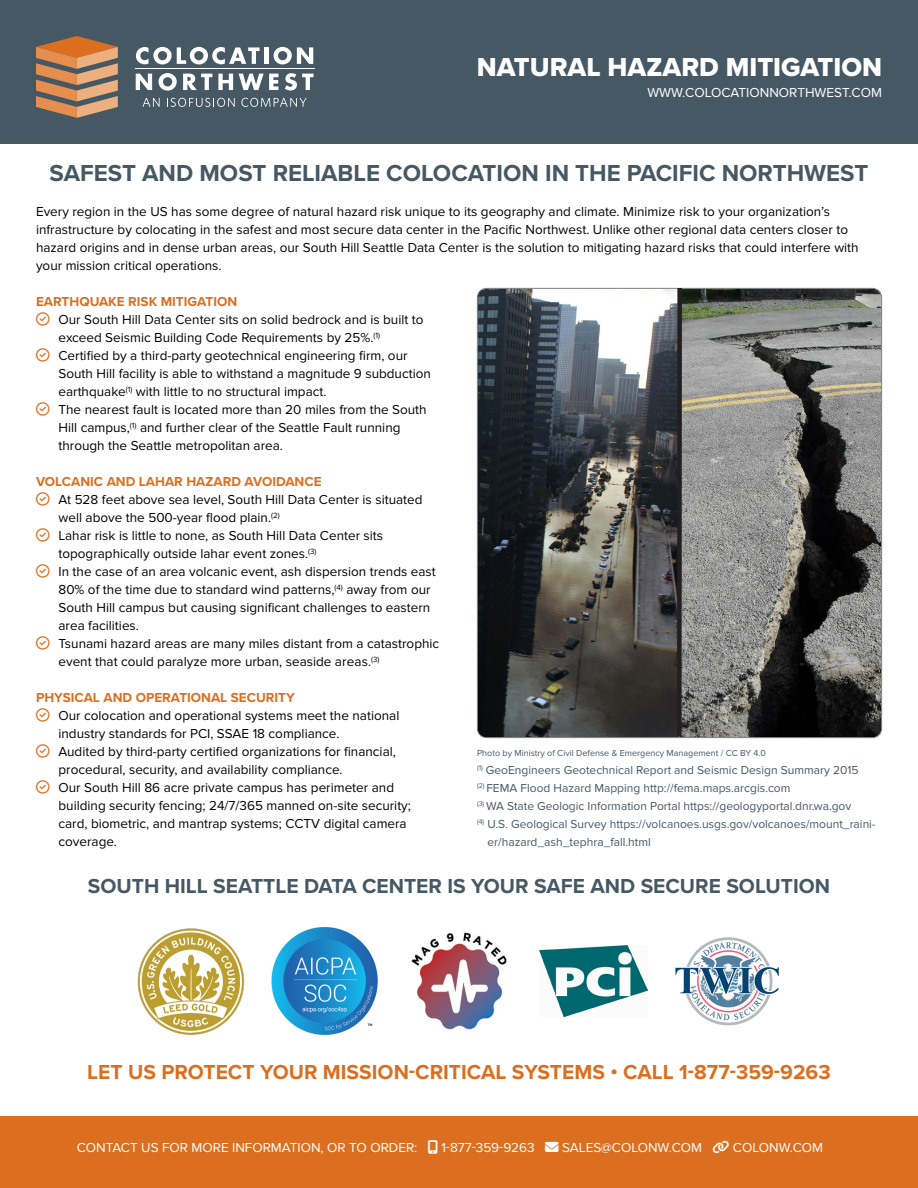
<style>
.page{position:relative;width:918px;height:1188px;background:#fff}
.page>*{position:absolute;margin:0;border:0;box-sizing:border-box;transform-origin:0 0}
.t1{font:27px "Proxima Nova Extrabld";color:#fff}
.t2{font:700 24px "Proxima Nova";color:#475865}
.t3{font:700 21px "Proxima Nova";color:#dc6f1f}
.t4{font:700 21px "Proxima Nova";color:#475865}
.t5{font:13.5px/18px "Proxima Nova";color:#040101}
.t6{font:13.5px "Proxima Nova";color:#fff}
.t7{font:700 13.5px "Proxima Nova";color:#dc6f1f}
.t8{font:12px/18px "Proxima Nova";color:#475865}
.t9{font:9px "Proxima Nova";color:#475865}
</style>
<div class="page">
<div style="left:0;top:0;width:918px;height:144px;background:#475865"></div>
<svg style="left:143px;top:98px;width:17px;height:9px"></svg>
<svg style="left:167px;top:98px;width:68px;height:9px"></svg>
<svg style="left:241px;top:98px;width:66px;height:9px"></svg>
<svg style="left:136px;top:47px;width:124px;height:17px"></svg>
<hr style="left:264px;top:47px;width:4px;height:17px;background:#fff">
<svg style="left:274px;top:47px;width:39px;height:17px"></svg>
<svg style="left:136px;top:74px;width:16px;height:16px"></svg>
<svg style="left:159px;top:73px;width:18px;height:18px"></svg>
<svg style="left:183px;top:74px;width:29px;height:16px"></svg>
<svg style="left:218px;top:74px;width:15px;height:16px"></svg>
<svg style="left:239px;top:74px;width:39px;height:16px"></svg>
<svg style="left:285px;top:73px;width:28px;height:17px"></svg>
<hr style="left:135px;top:68px;width:179px;height:1px;background:#fff">
<svg style="left:36px;top:36px;width:82px;height:82px"></svg>
<div style="left:0;top:1116px;width:918px;height:72px;background:#dc6f1f"></div>
<img style="left:271px;top:927px;width:107px;height:108px">
<img style="left:137px;top:928px;width:108px;height:107px">
<img style="left:539px;top:945px;width:108px;height:72px">
<img style="left:411px;top:932px;width:96px;height:98px">
<svg style="left:477px;top:288px;width:202px;height:450px;background:#4e5152"></svg>
<svg style="left:679px;top:288px;width:203px;height:450px;background:#72726f"></svg>
<div style="left:677px;top:288px;width:5px;height:449px;background:#231f20"></div>
<img style="left:675px;top:937px;width:104px;height:89px">
<h1 class="t1" style="left:477px;top:51px;width:407px">NATURAL HAZARD MITIGATION</h1>
<p class="t6" style="left:647px;top:85px;width:236px">WWW.COLOCATIONNORTHWEST.COM</p>
<p class="t2" style="left:49px;top:159px;width:821px">SAFEST AND MOST RELIABLE COLOCATION IN THE PACIFIC NORTHWEST</p>
<p class="t5" style="left:36px;top:203px;width:824px">Every region in the US has some degree of natural hazard risk unique to its geography and climate. Minimize risk to your organization’s infrastructure by colocating in the safest and most secure data center in the Pacific Northwest. Unlike other regional data centers closer to hazard origins and in dense urban areas, our South Hill Seattle Data Center is the solution to mitigating hazard risks that could interfere with your mission critical operations.</p>
<p class="t7" style="left:36px;top:293px;width:203px">EARTHQUAKE RISK MITIGATION</p>
<p class="t5" style="left:58px;top:311px;width:367px">Our South Hill Data Center sits on solid bedrock and is built to exceed Seismic Building Code Requirements by 25%.<sup>(1)</sup></p>
<p class="t5" style="left:58px;top:347px;width:374px">Certified by a third-party geotechnical engineering firm, our<br>South Hill facility is able to withstand a magnitude 9 subduction earthquake<sup>(1)</sup> with little to no structural impact.</p>
<p class="t5" style="left:58px;top:401px;width:370px">The nearest fault is located more than 20 miles from the South<br>Hill campus,<sup>(1)</sup> and further clear of the Seattle Fault running through the Seattle metropolitan area.</p>
<p class="t7" style="left:36px;top:473px;width:287px">VOLCANIC AND LAHAR HAZARD AVOIDANCE</p>
<p class="t5" style="left:58px;top:491px;width:366px">At 528 feet above sea level, South Hill Data Center is situated well above the 500-year flood plain.<sup>(2)</sup></p>
<p class="t5" style="left:58px;top:527px;width:326px">Lahar risk is little to none, as South Hill Data Center sits topographically outside lahar event zones.<sup>(3)</sup></p>
<p class="t5" style="left:58px;top:563px;width:379px">In the case of an area volcanic event, ash dispersion trends east 80% of the time due to standard wind patterns,<sup>(4)</sup> away from our South Hill campus but causing significant challenges to eastern area facilities.</p>
<p class="t5" style="left:58px;top:635px;width:382px">Tsunami hazard areas are many miles distant from a catastrophic event that could paralyze more urban, seaside areas.<sup>(3)</sup></p>
<p class="t7" style="left:36px;top:689px;width:260px">PHYSICAL AND OPERATIONAL SECURITY</p>
<p class="t5" style="left:58px;top:707px;width:342px">Our colocation and operational systems meet the national industry standards for PCI, SSAE 18 compliance.</p>
<p class="t5" style="left:58px;top:743px;width:339px">Audited by third-party certified organizations for financial, procedural, security, and availability compliance.</p>
<p class="t5" style="left:58px;top:779px;width:354px">Our South Hill 86 acre private campus has perimeter and building security fencing; 24/7/365 manned on-site security; card, biometric, and mantrap systems; CCTV digital camera coverage.</p>
<p class="t4" style="left:88px;top:874px;width:744px">SOUTH HILL SEATTLE DATA CENTER IS YOUR SAFE AND SECURE SOLUTION</p>
<p class="t9" style="left:477px;top:748px;width:290px">Photo by Ministry of Civil Defense &amp; Emergency Management / CC BY 4.0</p>
<p class="t8" style="left:477px;top:761px;width:383px"><sup>(1)</sup> GeoEngineers Geotechnical Report and Seismic Design Summary 2015</p>
<p class="t8" style="left:477px;top:779px;width:315px"><sup>(2)</sup> FEMA Flood Hazard Mapping http://fema.maps.arcgis.com</p>
<p class="t8" style="left:477px;top:797px;width:376px"><sup>(3)</sup> WA State Geologic Information Portal https://geologyportal.dnr.wa.gov</p>
<p class="t8" style="left:488px;top:815px;width:390px;text-indent:-10px"><sup>(4)</sup> U.S. Geological Survey https://volcanoes.usgs.gov/volcanoes/mount_raini&shy;er/hazard_ash_tephra_fall.html</p>
<p class="t3" style="left:87px;top:1059px;width:745px">LET US PROTECT YOUR MISSION-CRITICAL SYSTEMS • CALL 1-877-359-9263</p>
<p class="t6" style="left:77px;top:1140px;width:342px">CONTACT US FOR MORE INFORMATION, OR TO ORDER:</p>
<p class="t6" style="left:441px;top:1140px;width:262px">1-877-359-9263 → SALES@COLONW.COM</p>
<p class="t6" style="left:733px;top:1140px;width:92px">COLONW.COM</p>
</div>
